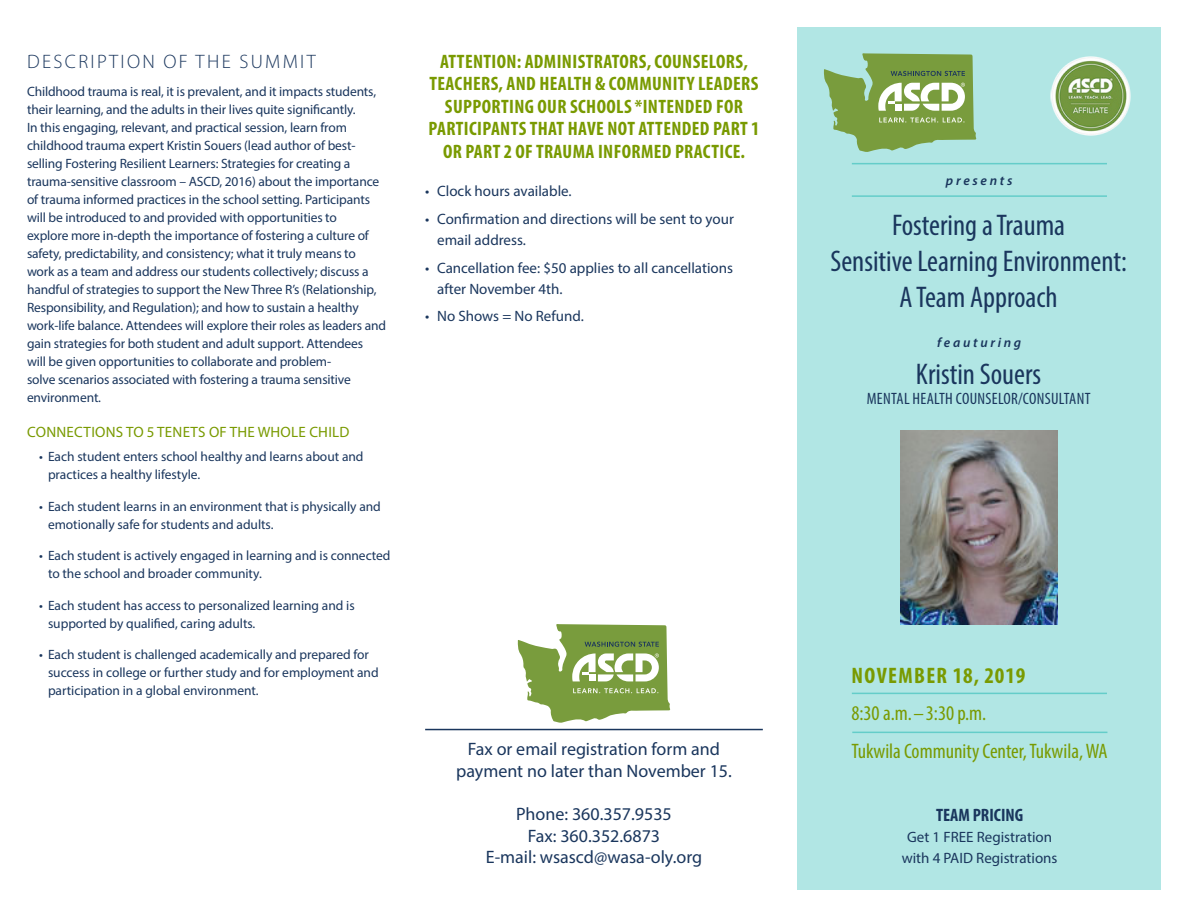
<style>
.page{position:relative;width:1188px;height:918px;background:#fff}
.page>*{position:absolute;margin:0;border:0;box-sizing:border-box;transform-origin:0 0}
.t1{font:condensed 30px/36px "Myriad Pro";color:#1a365d;text-align:center}
.t2{font:700 condensed 22.5px "Myriad Pro";letter-spacing:.06em;color:#799a01}
.t3{font:condensed 21px "Myriad Pro";color:#799a01}
.t4{font:700 condensed 19.5px/22.5px "Myriad Pro";letter-spacing:.02em;color:#799a01;text-align:center}
.t5{font:300 19.5px "Myriad Pro";letter-spacing:.12em;color:#1a365d}
.t6{font:18px/21.6px "Myriad Pro";color:#1a365d;text-align:center}
.t7{font:700 condensed 18px "Myriad Pro";color:#1a365d}
.t8{font:condensed 16.5px "Myriad Pro";letter-spacing:.02em;color:#1a365d}
.t9{font:15px/21px "Myriad Pro";color:#1a365d}
.NewHeader{font:15px "Myriad Pro";letter-spacing:.015em;color:#799a01}
.Body{font:13.5px/18px "Myriad Pro";letter-spacing:-.01em;color:#1a365d}
.t10{font:italic 600 13.5px "Myriad Pro";letter-spacing:.2em;color:#1a365d}
</style>
<div class="page">
<div style="left:797px;top:27px;width:364px;height:863px;background:#b1e6e4"></div>
<hr style="left:425px;top:729px;width:338px;height:1px;background:#1a365d">
<hr style="left:852px;top:693px;width:255px;height:1px;background:#64cdc9">
<hr style="left:852px;top:195px;width:255px;height:2px;background:#64cdc9">
<hr style="left:852px;top:163px;width:255px;height:1px;background:#64cdc9">
<hr style="left:852px;top:732px;width:255px;height:1px;background:#64cdc9">
<img style="left:1050px;top:56px;width:81px;height:80px">
<img style="left:901px;top:431px;width:157px;height:193px">
<svg style="left:824px;top:53px;width:153px;height:99px"></svg>
<svg style="left:518px;top:624px;width:152px;height:99px"></svg>
<p class="t5" style="left:27px;top:50px;width:290px">DESCRIPTION OF THE SUMMIT</p>
<p class="Body" style="left:27px;top:82px;width:361px">Childhood trauma is real, it is prevalent, and it impacts students, their learning, and the adults in their lives quite significantly.<br>In this engaging, relevant, and practical session, learn from childhood trauma expert Kristin Souers (lead author of best&shy;selling Fostering Resilient Learners: Strategies for creating a trauma-sensitive classroom – ASCD, 2016) about the importance of trauma informed practices in the school setting. Participants will be introduced to and provided with opportunities to<br>explore more in-depth the importance of fostering a culture of safety, predictability, and consistency; what it truly means to work as a team and address our students collectively; discuss a handful of strategies to support the New Three R’s (Relationship, Responsibility, and Regulation); and how to sustain a healthy work-life balance. Attendees will explore their roles as leaders and gain strategies for both student and adult support. Attendees<br>will be given opportunities to collaborate and problem-<br>solve scenarios associated with fostering a trauma sensitive environment.</p>
<p class="NewHeader" style="left:27px;top:422px;width:324px">CONNECTIONS TO 5 TENETS OF THE WHOLE CHILD</p>
<p class="Body" style="left:48px;top:448px;width:317px;text-indent:-9px">• Each student enters school healthy and learns about and practices a healthy lifestyle.</p>
<p class="Body" style="left:48px;top:497px;width:334px;text-indent:-9px">• Each student learns in an environment that is physically and emotionally safe for students and adults.</p>
<p class="Body" style="left:48px;top:547px;width:344px;text-indent:-9px">• Each student is actively engaged in learning and is connected to the school and broader community.</p>
<p class="Body" style="left:48px;top:596px;width:308px;text-indent:-9px">• Each student has access to personalized learning and is supported by qualified, caring adults.</p>
<p class="Body" style="left:48px;top:646px;width:332px;text-indent:-9px">• Each student is challenged academically and prepared for success in college or further study and for employment and participation in a global environment.</p>
<p class="t4" style="left:429px;top:50px;width:332px">ATTENTION: ADMINISTRATORS, COUNSELORS, TEACHERS, AND HEALTH &amp; COMMUNITY LEADERS SUPPORTING OUR SCHOOLS *INTENDED FOR PARTICIPANTS THAT HAVE NOT ATTENDED PART 1<br>OR PART 2 OF TRAUMA INFORMED PRACTICE.</p>
<p class="t9" style="left:425px;top:180px;width:148px">• Clock hours available.</p>
<p class="t9" style="left:437px;top:208px;width:298px;text-indent:-12px">• Confirmation and directions will be sent to your email address.</p>
<p class="t9" style="left:437px;top:257px;width:297px;text-indent:-12px">• Cancellation fee: $50 applies to all cancellations after November 4th.</p>
<p class="t9" style="left:425px;top:306px;width:160px">• No Shows = No Refund.</p>
<p class="t6" style="left:456px;top:738px;width:277px">Fax or email registration form and payment no later than November 15.</p>
<p class="t6" style="left:516px;top:803px;width:157px">Phone: 360.357.9535</p>
<p class="t6" style="left:528px;top:824px;width:134px">Fax: 360.352.6873</p>
<p class="t6" style="left:486px;top:846px;width:218px">E-mail: wsascd@wasa-oly.org</p>
<p class="t10" style="left:946px;top:172px;width:68px">presents</p>
<p class="t1" style="left:830px;top:207px;width:298px">Fostering a Trauma<br>Sensitive Learning Environment:<br>A Team Approach</p>
<p class="t10" style="left:937px;top:334px;width:86px">feauturing</p>
<p class="t1" style="left:916px;top:356px;width:127px">Kristin Souers</p>
<p class="t8" style="left:867px;top:388px;width:225px">MENTAL HEALTH COUNSELOR/CONSULTANT</p>
<p class="t2" style="left:852px;top:661px;width:175px">NOVEMBER 18, 2019</p>
<p class="t3" style="left:851px;top:701px;width:136px">8:30 a.m. – 3:30 p.m.</p>
<p class="t3" style="left:851px;top:738px;width:258px">Tukwila Community Center, Tukwila, WA</p>
<p class="t7" style="left:936px;top:803px;width:89px">TEAM PRICING</p>
<p class="t9" style="left:907px;top:826px;width:147px">Get 1 FREE Registration</p>
<p class="t9" style="left:902px;top:847px;width:157px">with 4 PAID Registrations</p>
</div>
